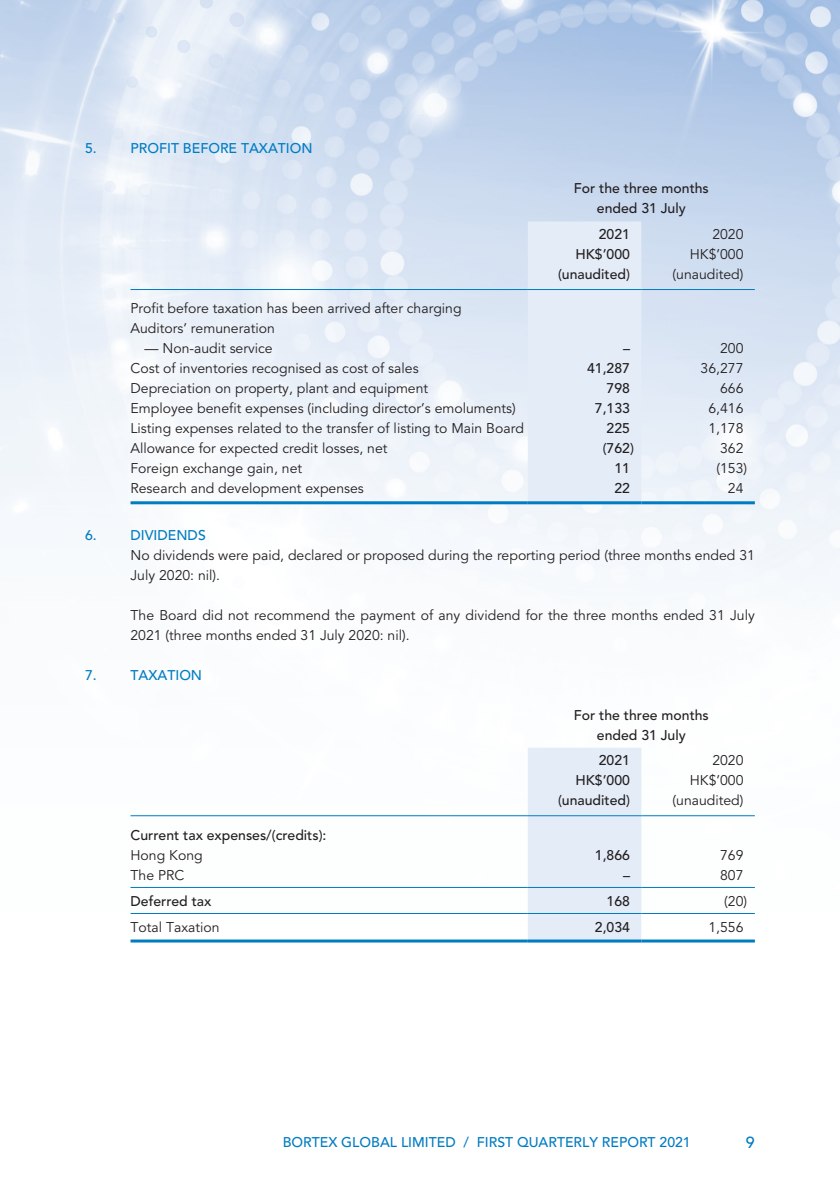
<style>
.page{position:relative;width:840px;height:1191px;background:#fff}
.page>*{position:absolute;margin:0;border:0;box-sizing:border-box;transform-origin:0 0}
.t1{font:500 16px "Avenir LT Std";color:#007cc2}
._51_N_Table_txt{font:14px "Avenir LT Std";color:#231f20}
._06_Notes{font:14px/20px "Avenir LT Std";color:#231f20}
._51_N_Table_txt-2{font:500 14px "Avenir LT Std";color:#231f20}
._07_NH1{font:500 14px "Avenir LT Std";color:#007cc2}
</style>
<div class="page">
<img style="left:0;top:0;width:839px;height:943px">
<div style="left:527px;top:221px;width:114px;height:280px;background:#e4ecf7"></div>
<hr style="left:130px;top:289px;width:397px;height:1px;background:#007cc2">
<hr style="left:527px;top:289px;width:114px;height:1px;background:#007cc2">
<hr style="left:641px;top:289px;width:113px;height:1px;background:#007cc2">
<hr style="left:130px;top:501px;width:397px;height:3px;background:#007cc2">
<hr style="left:527px;top:501px;width:114px;height:3px;background:#007cc2">
<hr style="left:641px;top:501px;width:113px;height:3px;background:#007cc2">
<div style="left:527px;top:747px;width:114px;height:192px;background:#e4ecf7"></div>
<hr style="left:130px;top:815px;width:397px;height:1px;background:#007cc2">
<hr style="left:527px;top:815px;width:114px;height:1px;background:#007cc2">
<hr style="left:641px;top:815px;width:113px;height:1px;background:#007cc2">
<hr style="left:130px;top:887px;width:397px;height:1px;background:#007cc2">
<hr style="left:527px;top:887px;width:114px;height:1px;background:#007cc2">
<hr style="left:641px;top:887px;width:113px;height:1px;background:#007cc2">
<hr style="left:130px;top:913px;width:397px;height:1px;background:#007cc2">
<hr style="left:527px;top:913px;width:114px;height:1px;background:#007cc2">
<hr style="left:641px;top:913px;width:113px;height:1px;background:#007cc2">
<hr style="left:130px;top:939px;width:397px;height:3px;background:#007cc2">
<hr style="left:527px;top:939px;width:114px;height:3px;background:#007cc2">
<hr style="left:641px;top:939px;width:113px;height:3px;background:#007cc2">
<p class="_07_NH1" style="left:85px;top:140px;width:13px">5.</p>
<p class="_07_NH1" style="left:130px;top:140px;width:183px">PROFIT BEFORE TAXATION</p>
<p class="_51_N_Table_txt-2" style="left:573px;top:180px;width:136px">For the three months</p>
<p class="_51_N_Table_txt-2" style="left:596px;top:200px;width:90px">ended 31 July</p>
<p class="_51_N_Table_txt-2" style="left:598px;top:226px;width:33px">2021</p>
<p class="_51_N_Table_txt" style="left:712px;top:226px;width:33px">2020</p>
<p class="_51_N_Table_txt-2" style="left:575px;top:246px;width:56px">HK$’000</p>
<p class="_51_N_Table_txt" style="left:689px;top:246px;width:55px">HK$’000</p>
<p class="_51_N_Table_txt-2" style="left:557px;top:266px;width:73px">(unaudited)</p>
<p class="_51_N_Table_txt" style="left:672px;top:266px;width:72px">(unaudited)</p>
<p class="_51_N_Table_txt" style="left:130px;top:300px;width:332px">Profit before taxation has been arrived after charging</p>
<p class="_51_N_Table_txt" style="left:130px;top:320px;width:146px">Auditors’ remuneration</p>
<p class="_51_N_Table_txt" style="left:144px;top:340px;width:130px">— Non-audit service</p>
<p class="_51_N_Table_txt-2" style="left:622px;top:340px;width:8px">–</p>
<p class="_51_N_Table_txt" style="left:719px;top:340px;width:25px">200</p>
<p class="_51_N_Table_txt" style="left:130px;top:360px;width:289px">Cost of inventories recognised as cost of sales</p>
<p class="_51_N_Table_txt-2" style="left:586px;top:360px;width:44px">41,287</p>
<p class="_51_N_Table_txt" style="left:700px;top:360px;width:44px">36,277</p>
<p class="_51_N_Table_txt" style="left:130px;top:380px;width:299px">Depreciation on property, plant and equipment</p>
<p class="_51_N_Table_txt-2" style="left:606px;top:380px;width:25px">798</p>
<p class="_51_N_Table_txt" style="left:719px;top:380px;width:25px">666</p>
<p class="_51_N_Table_txt" style="left:130px;top:400px;width:386px">Employee benefit expenses (including director’s emoluments)</p>
<p class="_51_N_Table_txt-2" style="left:594px;top:400px;width:37px">7,133</p>
<p class="_51_N_Table_txt" style="left:708px;top:400px;width:37px">6,416</p>
<p class="_51_N_Table_txt" style="left:130px;top:420px;width:394px">Listing expenses related to the transfer of listing to Main Board</p>
<p class="_51_N_Table_txt-2" style="left:606px;top:420px;width:25px">225</p>
<p class="_51_N_Table_txt" style="left:708px;top:420px;width:37px">1,178</p>
<p class="_51_N_Table_txt" style="left:130px;top:440px;width:258px">Allowance for expected credit losses, net</p>
<p class="_51_N_Table_txt-2" style="left:602px;top:440px;width:33px">(762)</p>
<p class="_51_N_Table_txt" style="left:719px;top:440px;width:25px">362</p>
<p class="_51_N_Table_txt" style="left:130px;top:460px;width:173px">Foreign exchange gain, net</p>
<p class="_51_N_Table_txt-2" style="left:614px;top:460px;width:17px">11</p>
<p class="_51_N_Table_txt" style="left:716px;top:460px;width:32px">(153)</p>
<p class="_51_N_Table_txt" style="left:130px;top:480px;width:235px">Research and development expenses</p>
<p class="_51_N_Table_txt-2" style="left:614px;top:480px;width:17px">22</p>
<p class="_51_N_Table_txt" style="left:727px;top:480px;width:17px">24</p>
<p class="_07_NH1" style="left:85px;top:526px;width:13px">6.</p>
<p class="_07_NH1" style="left:130px;top:526px;width:77px">DIVIDENDS</p>
<p class="_06_Notes" style="left:130px;top:545px;width:625px">No dividends were paid, declared or proposed during the reporting period (three months ended 31<br>July 2020: nil).</p>
<p class="_06_Notes" style="left:130px;top:605px;width:625px">The Board did not recommend the payment of any dividend for the three months ended 31 July<br>2021 (three months ended 31 July 2020: nil).</p>
<p class="_07_NH1" style="left:85px;top:666px;width:13px">7.</p>
<p class="_07_NH1" style="left:130px;top:666px;width:73px">TAXATION</p>
<p class="_51_N_Table_txt-2" style="left:573px;top:706px;width:136px">For the three months</p>
<p class="_51_N_Table_txt-2" style="left:596px;top:726px;width:90px">ended 31 July</p>
<p class="_51_N_Table_txt-2" style="left:598px;top:752px;width:33px">2021</p>
<p class="_51_N_Table_txt" style="left:712px;top:752px;width:33px">2020</p>
<p class="_51_N_Table_txt-2" style="left:575px;top:772px;width:56px">HK$’000</p>
<p class="_51_N_Table_txt" style="left:689px;top:772px;width:55px">HK$’000</p>
<p class="_51_N_Table_txt-2" style="left:557px;top:792px;width:73px">(unaudited)</p>
<p class="_51_N_Table_txt" style="left:672px;top:792px;width:72px">(unaudited)</p>
<p class="_51_N_Table_txt-2" style="left:130px;top:826px;width:197px">Current tax expenses/(credits):</p>
<p class="_51_N_Table_txt" style="left:130px;top:846px;width:74px">Hong Kong</p>
<p class="_51_N_Table_txt-2" style="left:594px;top:846px;width:37px">1,866</p>
<p class="_51_N_Table_txt" style="left:719px;top:846px;width:25px">769</p>
<p class="_51_N_Table_txt" style="left:130px;top:866px;width:55px">The PRC</p>
<p class="_51_N_Table_txt-2" style="left:622px;top:866px;width:8px">–</p>
<p class="_51_N_Table_txt" style="left:719px;top:866px;width:25px">807</p>
<p class="_51_N_Table_txt-2" style="left:130px;top:892px;width:82px">Deferred tax</p>
<p class="_51_N_Table_txt-2" style="left:606px;top:892px;width:25px">168</p>
<p class="_51_N_Table_txt" style="left:723px;top:892px;width:24px">(20)</p>
<p class="_51_N_Table_txt" style="left:130px;top:918px;width:90px">Total Taxation</p>
<p class="_51_N_Table_txt-2" style="left:594px;top:918px;width:37px">2,034</p>
<p class="_51_N_Table_txt" style="left:708px;top:918px;width:37px">1,556</p>
<p class="_07_NH1" style="left:282px;top:1133px;width:409px">BORTEX GLOBAL LIMITED / FIRST QUARTERLY REPORT 2021</p>
<p class="t1" style="left:745px;top:1133px;width:10px">9</p>
</div>
